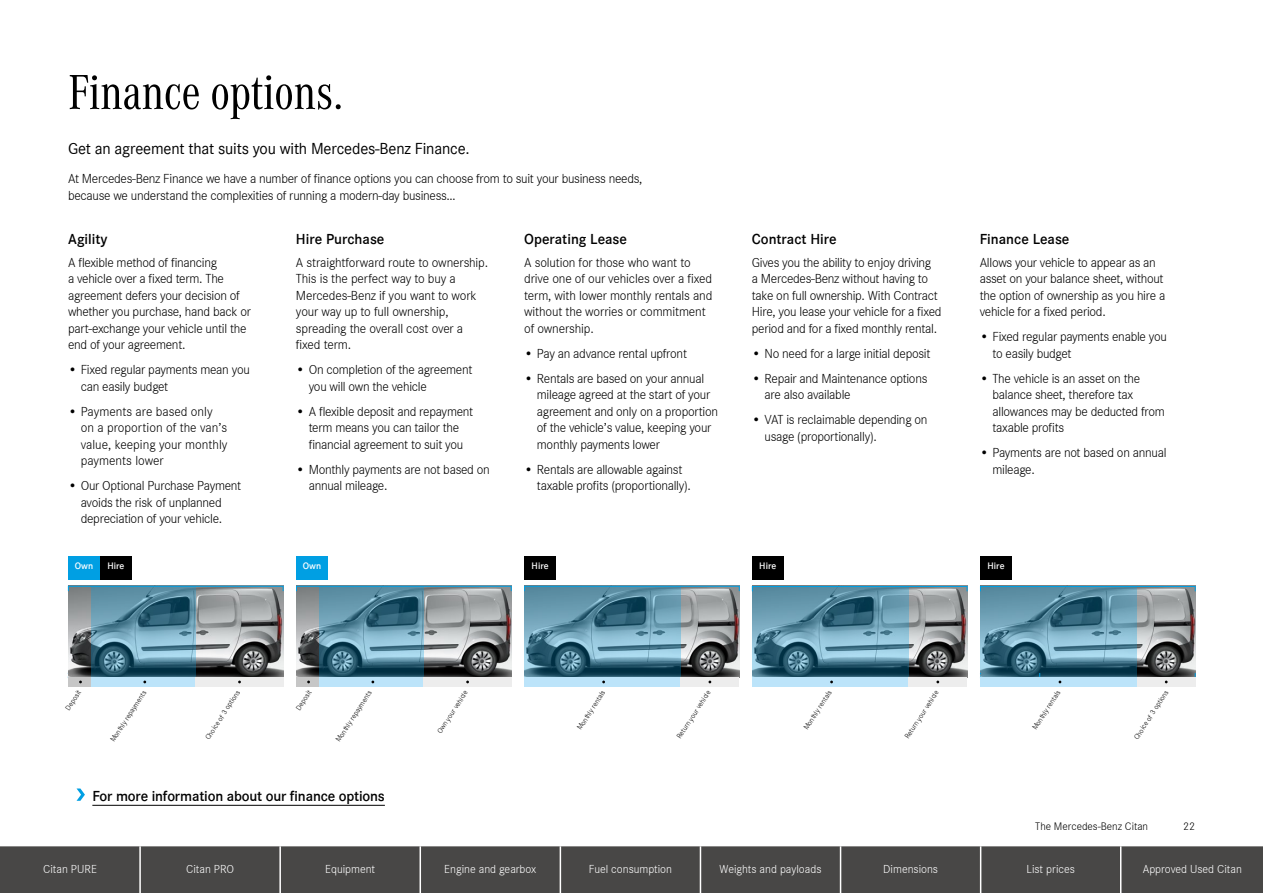
<style>
.page{position:relative;width:1263px;height:893px;background:#fff}
.page>*{position:absolute;margin:0;border:0;box-sizing:border-box;transform-origin:0 0}
.t1{font:51px "Daimler CAC";letter-spacing:-.01em;color:#000}
.t2{font:16.5px "Daimler CS";letter-spacing:-.01em;color:#000}
.t3{font:600 15px "Daimler CS";color:#000}
.t4{font:300 13.5px/16.5px "Daimler CS";letter-spacing:-.02em;color:#000}
.t5{font:300 13.5px/16.5px "Daimler CS";color:#000}
.t6{font:300 12px "Daimler CS";color:#fff}
.t7{font:300 11.25px "Daimler CS";color:#000}
.t8{font:600 9.75px "Daimler CS";color:#fff}
.t9{font:300 7.5px "Daimler CS";color:#000}
</style>
<div class="page">
<img style="left:680px;top:588px;width:60px;height:90px">
<img style="left:296px;top:588px;width:216px;height:90px">
<img style="left:908px;top:588px;width:59px;height:90px">
<img style="left:1136px;top:586px;width:60px;height:92px">
<div style="left:68px;top:556px;width:32px;height:23px;background:#009fe3"></div>
<div style="left:100px;top:556px;width:32px;height:23px;background:#000"></div>
<div style="left:296px;top:556px;width:32px;height:23px;background:#009fe3"></div>
<div style="left:524px;top:556px;width:32px;height:23px;background:#000"></div>
<img style="left:68px;top:588px;width:215px;height:90px">
<div style="left:68px;top:586px;width:215px;height:5px;border:1px solid #009fe3"></div>
<svg style="left:91px;top:586px;width:104px;height:92px;background:#53859b"></svg>
<div style="left:296px;top:586px;width:216px;height:5px;border:1px solid #009fe3"></div>
<svg style="left:319px;top:586px;width:104px;height:92px;background:#528499"></svg>
<div style="left:524px;top:586px;width:216px;height:5px;border:1px solid #009fe3"></div>
<svg style="left:524px;top:586px;width:156px;height:92px;background:#57899e"></svg>
<div style="left:752px;top:556px;width:32px;height:23px;background:#000"></div>
<div style="left:980px;top:556px;width:32px;height:23px;background:#000"></div>
<div style="left:980px;top:586px;width:215px;height:6px;border:1px solid #009fe3"></div>
<svg style="left:980px;top:586px;width:156px;height:92px;background:#56899e"></svg>
<div style="left:752px;top:586px;width:215px;height:6px;border:1px solid #009fe3"></div>
<svg style="left:752px;top:586px;width:156px;height:92px;background:#56899e"></svg>
<hr style="left:92px;top:805px;width:293px;height:1px;background:#000">
<svg style="left:77px;top:788px;width:8px;height:13px"></svg>
<div style="left:68px;top:678px;width:23px;height:9px;background:#c6c6c6"></div>
<div style="left:296px;top:678px;width:23px;height:9px;background:#c6c6c6"></div>
<div style="left:91px;top:678px;width:104px;height:9px;background:#bce4fa"></div>
<div style="left:319px;top:678px;width:104px;height:9px;background:#bce4fa"></div>
<div style="left:524px;top:678px;width:156px;height:9px;background:#bce4fa"></div>
<div style="left:752px;top:678px;width:156px;height:9px;background:#bce4fa"></div>
<div style="left:980px;top:678px;width:157px;height:9px;background:#bce4fa"></div>
<div style="left:195px;top:678px;width:88px;height:9px;background:#ededed"></div>
<div style="left:423px;top:678px;width:88px;height:9px;background:#ededed"></div>
<div style="left:680px;top:678px;width:59px;height:9px;background:#ededed"></div>
<div style="left:908px;top:678px;width:59px;height:9px;background:#ededed"></div>
<div style="left:1137px;top:678px;width:58px;height:9px;background:#ededed"></div>
<svg style="left:68px;top:672px;width:90px;height:11px"></svg>
<div style="left:0;top:846px;width:1262px;height:47px;background:#484746"></div>
<hr style="left:139px;top:846px;width:2px;height:47px;background:#fff">
<hr style="left:279px;top:846px;width:2px;height:47px;background:#fff">
<hr style="left:419px;top:846px;width:2px;height:47px;background:#fff">
<hr style="left:560px;top:846px;width:1px;height:47px;background:#fff">
<hr style="left:700px;top:846px;width:1px;height:47px;background:#fff">
<hr style="left:840px;top:846px;width:1px;height:47px;background:#fff">
<hr style="left:980px;top:846px;width:1px;height:47px;background:#fff">
<hr style="left:1120px;top:846px;width:1px;height:47px;background:#fff">
<h1 class="t1" style="left:68px;top:57px;width:277px">Finance options.</h1>
<p class="t2" style="left:68px;top:137px;width:403px">Get an agreement that suits you with Mercedes-Benz Finance.</p>
<p class="t4" style="left:68px;top:170px;width:576px">At Mercedes-Benz Finance we have a number of finance options you can choose from to suit your business needs, because we understand the complexities of running a modern-day business…</p>
<p class="t3" style="left:68px;top:228px;width:41px">Agility</p>
<p class="t4" style="left:68px;top:253px;width:184px">A flexible method of financing<br>a vehicle over a fixed term. The agreement defers your decision of whether you purchase, hand back or part-exchange your vehicle until the end of your agreement.</p>
<p class="t4" style="left:81px;top:361px;width:171px;text-indent:-13px">• Fixed regular payments mean you can easily budget</p>
<p class="t5" style="left:81px;top:402px;width:148px;text-indent:-13px">• Payments are based only on a proportion of the van’s value, keeping your monthly payments lower</p>
<p class="t4" style="left:68px;top:477px;width:175px;text-align:center">• Our Optional Purchase Payment avoids the risk of unplanned depreciation of your vehicle.</p>
<p class="t3" style="left:296px;top:228px;width:90px">Hire Purchase</p>
<p class="t4" style="left:296px;top:253px;width:194px">A straightforward route to ownership.<br>This is the perfect way to buy a<br>Mercedes-Benz if you want to work your way up to full ownership, spreading the overall cost over a fixed term.</p>
<p class="t4" style="left:309px;top:361px;width:165px;text-indent:-13px">• On completion of the agreement you will own the vehicle</p>
<p class="t4" style="left:296px;top:402px;width:179px;text-align:center">• A flexible deposit and repayment term means you can tailor the financial agreement to suit you</p>
<p class="t4" style="left:309px;top:460px;width:183px;text-indent:-13px">• Monthly payments are not based on annual mileage.</p>
<p class="t3" style="left:524px;top:228px;width:104px">Operating Lease</p>
<p class="t4" style="left:524px;top:253px;width:190px">A solution for those who want to drive one of our vehicles over a fixed term, with lower monthly rentals and without the worries or commitment of ownership.</p>
<p class="t4" style="left:524px;top:344px;width:164px">• Pay an advance rental upfront</p>
<p class="t4" style="left:537px;top:369px;width:183px;text-indent:-13px">• Rentals are based on your annual mileage agreed at the start of your agreement and only on a proportion of the vehicle’s value, keeping your monthly payments lower</p>
<p class="t4" style="left:537px;top:460px;width:156px;text-indent:-13px">• Rentals are allowable against taxable profits (proportionally).</p>
<p class="t8" style="left:75px;top:559px;width:20px">Own</p>
<p class="t8" style="left:107px;top:559px;width:19px">Hire</p>
<p class="t8" style="left:303px;top:559px;width:20px">Own</p>
<p class="t8" style="left:532px;top:559px;width:19px">Hire</p>
<p class="t3" style="left:752px;top:228px;width:86px">Contract Hire</p>
<p class="t4" style="left:752px;top:253px;width:191px">Gives you the ability to enjoy driving<br>a Mercedes-Benz without having to take on full ownership. With Contract Hire, you lease your vehicle for a fixed period and for a fixed monthly rental.</p>
<p class="t4" style="left:752px;top:344px;width:180px">• No need for a large initial deposit</p>
<p class="t4" style="left:764px;top:369px;width:164px;text-indent:-13px">• Repair and Maintenance options are also available</p>
<p class="t4" style="left:764px;top:411px;width:164px;text-indent:-13px">• VAT is reclaimable depending on usage (proportionally).</p>
<p class="t3" style="left:980px;top:228px;width:91px">Finance Lease</p>
<p class="t4" style="left:980px;top:253px;width:187px">Allows your vehicle to appear as an asset on your balance sheet, without the option of ownership as you hire a vehicle for a fixed period.</p>
<p class="t4" style="left:992px;top:328px;width:176px;text-indent:-13px">• Fixed regular payments enable you to easily budget</p>
<p class="t4" style="left:992px;top:369px;width:174px;text-indent:-13px">• The vehicle is an asset on the balance sheet, therefore tax allowances may be deducted from taxable profits</p>
<p class="t4" style="left:992px;top:444px;width:175px;text-indent:-13px">• Payments are not based on annual mileage.</p>
<p class="t8" style="left:759px;top:559px;width:19px">Hire</p>
<p class="t8" style="left:987px;top:559px;width:19px">Hire</p>
<p class="t9" style="left:63px;top:707px;width:24px;rotate:-57deg">Deposit</p>
<p class="t9" style="left:293px;top:707px;width:24px;rotate:-57deg">Deposit</p>
<p class="t9" style="left:203px;top:736px;width:59px;rotate:-57deg">Choice of 3 options</p>
<p class="t9" style="left:434px;top:730px;width:51px;rotate:-57deg">Own your vehicle</p>
<p class="t9" style="left:674px;top:735px;width:58px;rotate:-57deg">Return your vehicle</p>
<p class="t9" style="left:902px;top:735px;width:58px;rotate:-57deg">Return your vehicle</p>
<p class="t9" style="left:1131px;top:736px;width:59px;rotate:-57deg">Choice of 3 options</p>
<p class="t9" style="left:108px;top:738px;width:61px;rotate:-57deg">Monthly repayments</p>
<p class="t9" style="left:333px;top:738px;width:61px;rotate:-57deg">Monthly repayments</p>
<p class="t9" style="left:574px;top:726px;width:47px;rotate:-57deg">Monthly rentals</p>
<p class="t9" style="left:801px;top:726px;width:47px;rotate:-57deg">Monthly rentals</p>
<p class="t9" style="left:1029px;top:726px;width:47px;rotate:-57deg">Monthly rentals</p>
<p class="t3" style="left:92px;top:785px;width:294px">For more information about our finance options</p>
<p class="t7" style="left:1035px;top:818px;width:114px">The Mercedes-Benz Citan</p>
<p class="t7" style="left:1183px;top:818px;width:13px">22</p>
<p class="t6" style="left:43px;top:861px;width:55px">Citan PURE</p>
<p class="t6" style="left:186px;top:861px;width:50px">Citan PRO</p>
<p class="t6" style="left:325px;top:861px;width:52px">Equipment</p>
<p class="t6" style="left:444px;top:861px;width:93px">Engine and gearbox</p>
<p class="t6" style="left:589px;top:861px;width:85px">Fuel consumption</p>
<p class="t6" style="left:720px;top:861px;width:103px">Weights and payloads</p>
<p class="t6" style="left:883px;top:861px;width:56px">Dimensions</p>
<p class="t6" style="left:1026px;top:861px;width:50px">List prices</p>
<p class="t6" style="left:1143px;top:861px;width:101px">Approved Used Citan</p>
</div>
